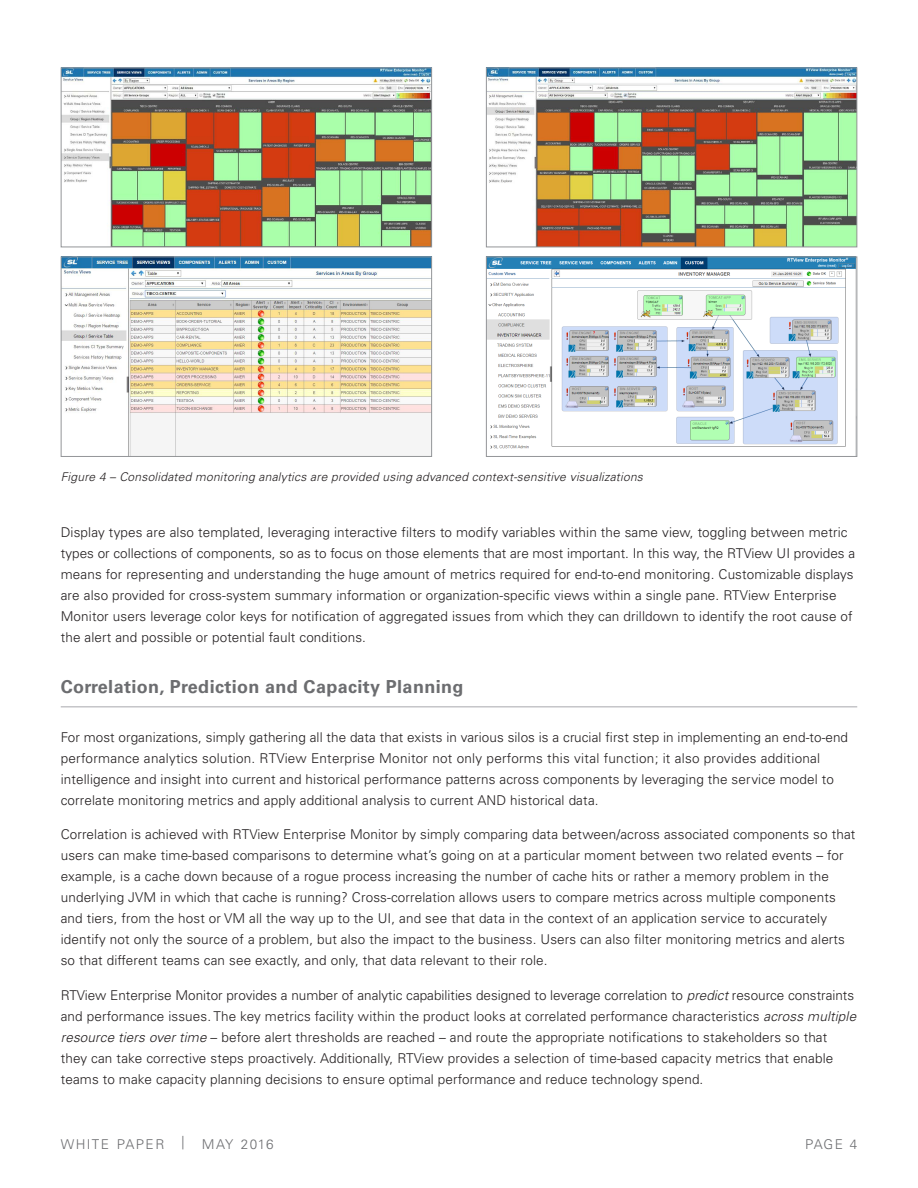
<style>
.page{position:relative;width:918px;height:1188px;background:#fff}
.page>*{position:absolute;margin:0;border:0;box-sizing:border-box;transform-origin:0 0}
.gray_subheads{font:700 18px "Univers";letter-spacing:.02em;color:#6c6d70}
.text{font:300 13.5px/21px "Univers";letter-spacing:.01em;color:#231f20}
.head_all_cap{font:300 13.5px "Univers";letter-spacing:.11em;color:#6c6d70}
.captions{font:italic 300 12px "Univers";letter-spacing:.02em;color:#231f20}
.s1{font-style:italic}
</style>
<div class="page">
<hr style="left:61px;top:706px;width:796px;height:1px;background:#a8a9ad">
<img style="left:63px;top:70px;width:367px;height:175px">
<div style="left:61px;top:68px;width:371px;height:179px;border:1px solid #939598"></div>
<img style="left:63px;top:258px;width:367px;height:197px">
<div style="left:61px;top:256px;width:371px;height:201px;border:1px solid #939598"></div>
<img style="left:488px;top:70px;width:367px;height:175px">
<div style="left:486px;top:68px;width:371px;height:179px;border:1px solid #939598"></div>
<img style="left:488px;top:258px;width:367px;height:191px">
<div style="left:486px;top:256px;width:371px;height:201px;border:1px solid #939598"></div>
<p class="captions" style="left:61px;top:470px;width:584px">Figure 4 – Consolidated monitoring analytics are provided using advanced context-sensitive visualizations</p>
<p class="text" style="left:61px;top:522px;width:796px">Display types are also templated, leveraging interactive filters to modify variables within the same view, toggling between metric types or collections of components, so as to focus on those elements that are most important. In this way, the RTView UI provides a means for representing and understanding the huge amount of metrics required for end-to-end monitoring. Customizable displays are also provided for cross-system summary information or organization-specific views within a single pane. RTView Enterprise Monitor users leverage color keys for notification of aggregated issues from which they can drilldown to identify the root cause of the alert and possible or potential fault conditions.</p>
<p class="gray_subheads" style="left:61px;top:676px;width:404px">Correlation, Prediction and Capacity Planning</p>
<p class="text" style="left:61px;top:726px;width:789px">For most organizations, simply gathering all the data that exists in various silos is a crucial first step in implementing an end-to-end performance analytics solution. RTView Enterprise Monitor not only performs this vital function; it also provides additional intelligence and insight into current and historical performance patterns across components by leveraging the service model to correlate monitoring metrics and apply additional analysis to current AND historical data.</p>
<p class="text" style="left:61px;top:824px;width:796px">Correlation is achieved with RTView Enterprise Monitor by simply comparing data between/across associated components so that users can make time-based comparisons to determine what’s going on at a particular moment between two related events – for example, is a cache down because of a rogue process increasing the number of cache hits or rather a memory problem in the underlying JVM in which that cache is running? Cross-correlation allows users to compare metrics across multiple components and tiers, from the host or VM all the way up to the UI, and see that data in the context of an application service to accurately identify not only the source of a problem, but also the impact to the business. Users can also filter monitoring metrics and alerts so that different teams can see exactly, and only, that data relevant to their role.</p>
<p class="text" style="left:61px;top:984px;width:797px">RTView Enterprise Monitor provides a number of analytic capabilities designed to leverage correlation to <span class="s1">predict</span> resource constraints and performance issues. The key metrics facility within the product looks at correlated performance characteristics <span class="s1">across multiple resource tiers over time</span> – before alert thresholds are reached – and route the appropriate notifications to stakeholders so that they can take corrective steps proactively. Additionally, RTView provides a selection of time-based capacity metrics that enable teams to make capacity planning decisions to ensure optimal performance and reduce technology spend.</p>
<p class="head_all_cap" style="left:61px;top:1136px;width:105px">WHITE PAPER</p>
<p class="head_all_cap" style="left:182px;top:1133px;width:4px">|</p>
<p class="head_all_cap" style="left:202px;top:1136px;width:73px">MAY 2016</p>
<p class="head_all_cap" style="left:805px;top:1136px;width:54px">PAGE 4</p>
</div>
